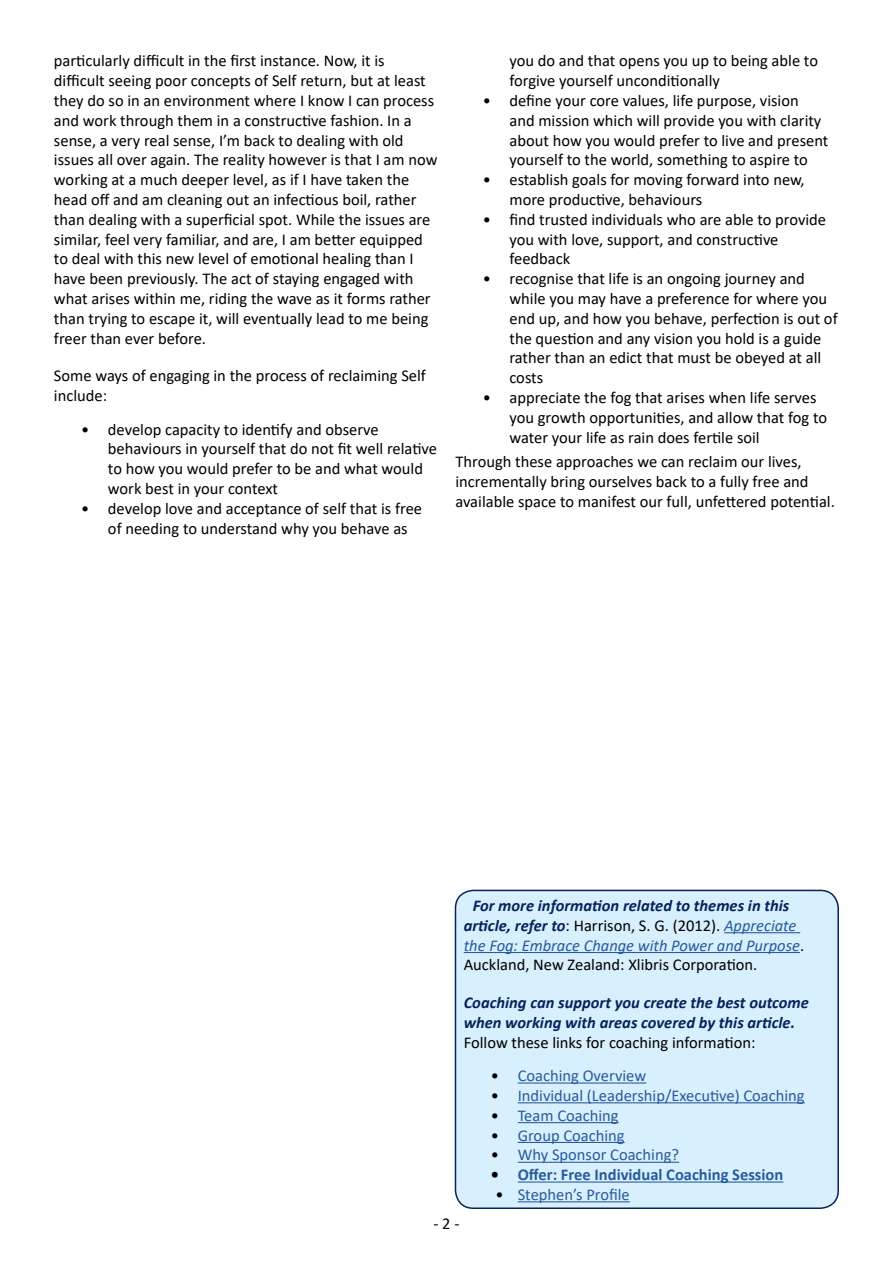
<style>
.page{position:relative;width:893px;height:1263px;background:#fff}
.page>*{position:absolute;margin:0;border:0;box-sizing:border-box;transform-origin:0 0}
.t1{font:16.5px/19.8px "Calibri";color:#000}
.t2{font:16.5px "Calibri";color:#275b9b}
.t3{font:italic 700 16.5px/19.8px "Calibri";color:#05235a}
.t4{font:700 16.5px "Calibri";color:#275b9b}
.s1{font-weight:700;font-style:italic;color:#05235a}
.s2{font-style:italic;color:#275b9b}
.s3{color:#000}
</style>
<div class="page">
<div style="left:455px;top:890px;width:383px;height:318px;background:#d8effe;border-radius:18px"></div>
<hr style="left:724px;top:932px;width:76px;height:1px;background:#275b9b">
<hr style="left:464px;top:952px;width:336px;height:1px;background:#275b9b">
<hr style="left:518px;top:1082px;width:128px;height:1px;background:#275b9b">
<hr style="left:518px;top:1102px;width:287px;height:1px;background:#275b9b">
<hr style="left:518px;top:1122px;width:101px;height:1px;background:#275b9b">
<hr style="left:518px;top:1142px;width:107px;height:1px;background:#275b9b">
<hr style="left:518px;top:1162px;width:161px;height:1px;background:#275b9b">
<hr style="left:518px;top:1181px;width:265px;height:1px;background:#275b9b">
<hr style="left:518px;top:1201px;width:112px;height:1px;background:#275b9b">
<div style="left:455px;top:890px;width:384px;height:319px;border:2px solid #05235a;border-radius:18px"></div>
<p class="t1" style="left:54px;top:51px;width:385px">particularly difficult in the first instance. Now, it is difficult seeing poor concepts of Self return, but at least they do so in an environment where I know I can process and work through them in a constructive fashion. In a sense, a very real sense, I’m back to dealing with old issues all over again. The reality however is that I am now working at a much deeper level, as if I have taken the head off and am cleaning out an infectious boil, rather than dealing with a superficial spot. While the issues are similar, feel very familiar, and are, I am better equipped to deal with this new level of emotional healing than I have been previously. The act of staying engaged with what arises within me, riding the wave as it forms rather than trying to escape it, will eventually lead to me being freer than ever before.</p>
<p class="t1" style="left:54px;top:366px;width:373px">Some ways of engaging in the process of reclaiming Self include:</p>
<p class="t1" style="left:108px;top:419px;width:331px;text-indent:-27px">• develop capacity to identify and observe behaviours in yourself that do not fit well relative to how you would prefer to be and what would work best in your context</p>
<p class="t1" style="left:108px;top:498px;width:316px;text-indent:-27px">• develop love and acceptance of self that is free of needing to understand why you behave as</p>
<p class="t1" style="left:509px;top:51px;width:310px">you do and that opens you up to being able to forgive yourself unconditionally</p>
<p class="t1" style="left:509px;top:90px;width:320px;text-indent:-27px">• define your core values, life purpose, vision<br>and mission which will provide you with clarity about how you would prefer to live and present yourself to the world, something to aspire to</p>
<p class="t1" style="left:509px;top:169px;width:297px;text-indent:-27px">• establish goals for moving forward into new, more productive, behaviours</p>
<p class="t1" style="left:509px;top:209px;width:318px;text-indent:-27px">• find trusted individuals who are able to provide you with love, support, and constructive feedback</p>
<p class="t1" style="left:509px;top:268px;width:330px;text-indent:-27px">• recognise that life is an ongoing journey and while you may have a preference for where you end up, and how you behave, perfection is out of the question and any vision you hold is a guide rather than an edict that must be obeyed at all costs</p>
<p class="t1" style="left:509px;top:387px;width:319px;text-indent:-27px">• appreciate the fog that arises when life serves you growth opportunities, and allow that fog to water your life as rain does fertile soil</p>
<p class="t1" style="left:455px;top:451px;width:381px">Through these approaches we can reclaim our lives, incrementally bring ourselves back to a fully free and available space to manifest our full, unfettered potential.</p>
<p class="t1" style="left:464px;top:895px;width:342px;text-indent:9px"><span class="s1">For more information related to themes in this article, refer to</span>: Harrison, S. G. (2012). <span class="s2">Appreciate the Fog: Embrace Change with Power and Purpose</span>.<br>Auckland, New Zealand: Xlibris Corporation.</p>
<p class="t3" style="left:464px;top:992px;width:347px">Coaching can support you create the best outcome when working with areas covered by this article.</p>
<p class="t1" style="left:464px;top:1032px;width:293px">Follow these links for coaching information:</p>
<p class="t2" style="left:491px;top:1064px;width:157px"><span class="s3">•</span> Coaching Overview</p>
<p class="t2" style="left:491px;top:1084px;width:315px"><span class="s3">•</span> Individual (Leadership/Executive) Coaching</p>
<p class="t2" style="left:491px;top:1104px;width:129px"><span class="s3">•</span> Team Coaching</p>
<p class="t2" style="left:491px;top:1124px;width:135px"><span class="s3">•</span> Group Coaching</p>
<p class="t2" style="left:491px;top:1143px;width:190px"><span class="s3">•</span> Why Sponsor Coaching?</p>
<p class="t4" style="left:491px;top:1163px;width:294px"><span class="s3">•</span> Offer: Free Individual Coaching Session</p>
<p class="t2" style="left:495px;top:1183px;width:136px"><span class="s3">•</span> Stephen’s Profile</p>
<p class="t1" style="left:433px;top:1213px;width:27px">- 2 -</p>
</div>
